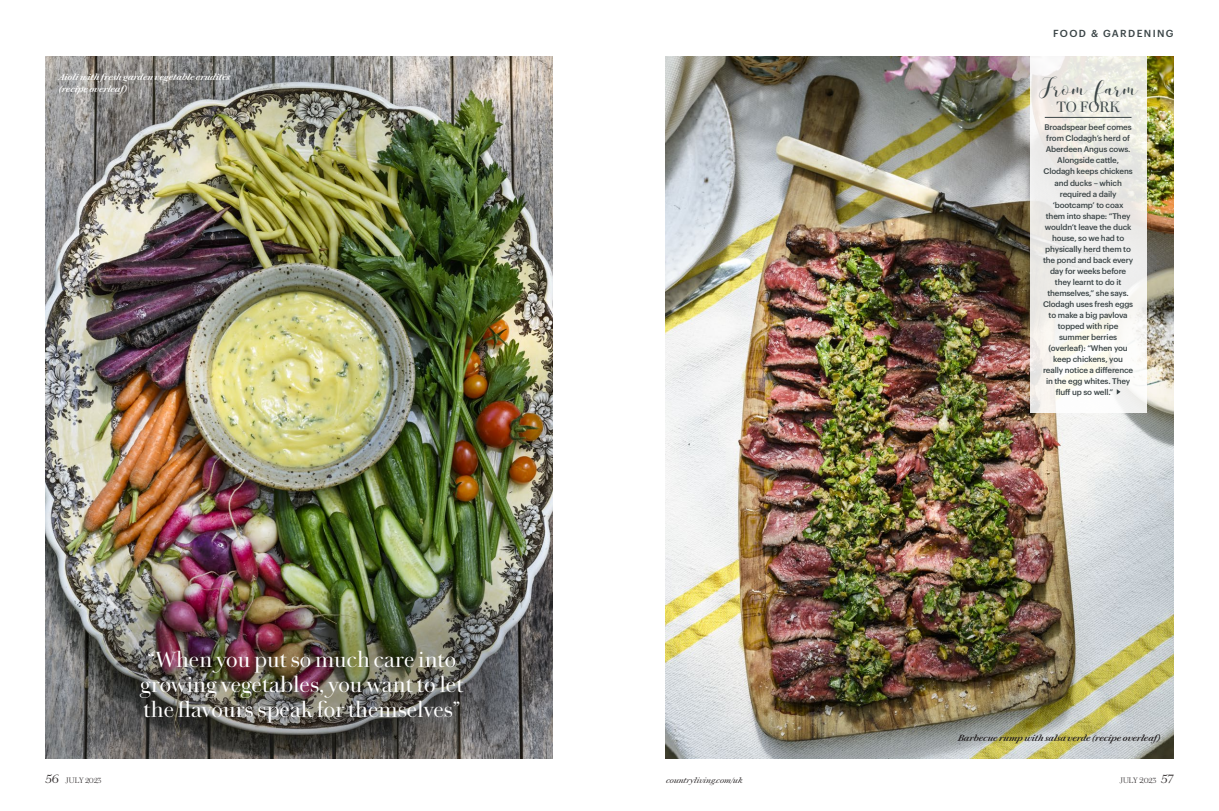
<style>
.page{position:relative;width:1219px;height:811px;background:#fff}
.page>*{position:absolute;margin:0;border:0;box-sizing:border-box;transform-origin:0 0}
.Gutter_Credit{font:39.9px "mottonathin";color:#3a4446}
.paragraph{font:22px/25px "Chiswick Deck";color:#fff;text-align:center}
.Gutter_Credit-2{font:15px "Chiswick Deck";letter-spacing:-.01em;color:#3a4446}
.t1{font:500 10px "Graphik";letter-spacing:.135em;color:#3a4446}
._03_Recipe_intro{font:italic 600 9px/11.5px "Chiswick Text";color:#fff}
._03_Recipe_intro-2{font:italic 600 9px "Chiswick Text";color:#231f20}
.t2{font:500 8px "Graphik";letter-spacing:-.02em;color:#3a4446}
.t3{font:italic 8px "Chiswick Text";color:#231f20}
.Page_numbers{font:200 8px "Chiswick Text";letter-spacing:.005em;color:#231f20}
.s1{font-weight:300;font-size:12px}
</style>
<div class="page">
<img style="left:666px;top:57px;width:508px;height:701px">
<img style="left:45px;top:57px;width:508px;height:701px">
<svg style="left:1030px;top:56px;width:116px;height:357px;fill:#f0efeb"></svg>
<svg style="left:1117px;top:389px;width:3px;height:5px"></svg>
<hr style="left:1045px;top:117px;width:86px;height:1px;background:#3a4446">
<p class="_03_Recipe_intro" style="left:59px;top:72px;width:172px">Aioli with fresh garden vegetable crudités (recipe overleaf)</p>
<p class="Page_numbers" style="left:45px;top:776px;width:58px"><span class="s1">56</span> JULY 2023</p>
<p class="paragraph" style="left:140px;top:647px;width:325px">“When you put so much care into growing vegetables, you want to let the flavours speak for themselves”</p>
<p class="t1" style="left:1053px;top:25px;width:122px">FOOD &amp; GARDENING</p>
<p class="Gutter_Credit" style="left:1041px;top:65px;width:98px">From farm</p>
<p class="Gutter_Credit-2" style="left:1056px;top:98px;width:65px">TO FORK</p>
<p class="t2" style="left:1044px;top:121px;width:89px">Broadspear beef comes</p>
<p class="t2" style="left:1046px;top:132px;width:85px">from Clodagh’s herd of</p>
<p class="t2" style="left:1046px;top:143px;width:86px">Aberdeen Angus cows.</p>
<p class="t2" style="left:1057px;top:154px;width:63px">Alongside cattle,</p>
<p class="t2" style="left:1044px;top:165px;width:91px">Clodagh keeps chickens</p>
<p class="t2" style="left:1054px;top:176px;width:69px">and ducks – which</p>
<p class="t2" style="left:1060px;top:187px;width:58px">required a daily</p>
<p class="t2" style="left:1053px;top:198px;width:72px">‘bootcamp’ to coax</p>
<p class="t2" style="left:1046px;top:209px;width:86px">them into shape: “They</p>
<p class="t2" style="left:1045px;top:220px;width:88px">wouldn’t leave the duck</p>
<p class="t2" style="left:1052px;top:231px;width:74px">house, so we had to</p>
<p class="t2" style="left:1045px;top:242px;width:87px">physically herd them to</p>
<p class="t2" style="left:1043px;top:253px;width:92px">the pond and back every</p>
<p class="t2" style="left:1050px;top:264px;width:78px">day for weeks before</p>
<p class="t2" style="left:1055px;top:275px;width:68px">they learnt to do it</p>
<p class="t2" style="left:1047px;top:286px;width:83px">themselves,” she says.</p>
<p class="t2" style="left:1043px;top:297px;width:92px">Clodagh uses fresh eggs</p>
<p class="t2" style="left:1049px;top:308px;width:81px">to make a big pavlova</p>
<p class="t2" style="left:1058px;top:319px;width:62px">topped with ripe</p>
<p class="t2" style="left:1059px;top:330px;width:59px">summer berries</p>
<p class="t2" style="left:1048px;top:341px;width:81px">(overleaf): “When you</p>
<p class="t2" style="left:1053px;top:352px;width:71px">keep chickens, you</p>
<p class="t2" style="left:1043px;top:363px;width:92px">really notice a difference</p>
<p class="t2" style="left:1046px;top:374px;width:86px">in the egg whites. They</p>
<p class="t2" style="left:1056px;top:385px;width:59px">fluff up so well.”</p>
<p class="_03_Recipe_intro-2" style="left:958px;top:733px;width:206px">Barbecue rump with salsa verde (recipe overleaf)</p>
<p class="t3" style="left:666px;top:776px;width:78px">countryliving.com/uk</p>
<p class="Page_numbers" style="left:1119px;top:776px;width:56px">JULY 2023 <span class="s1">57</span></p>
</div>
